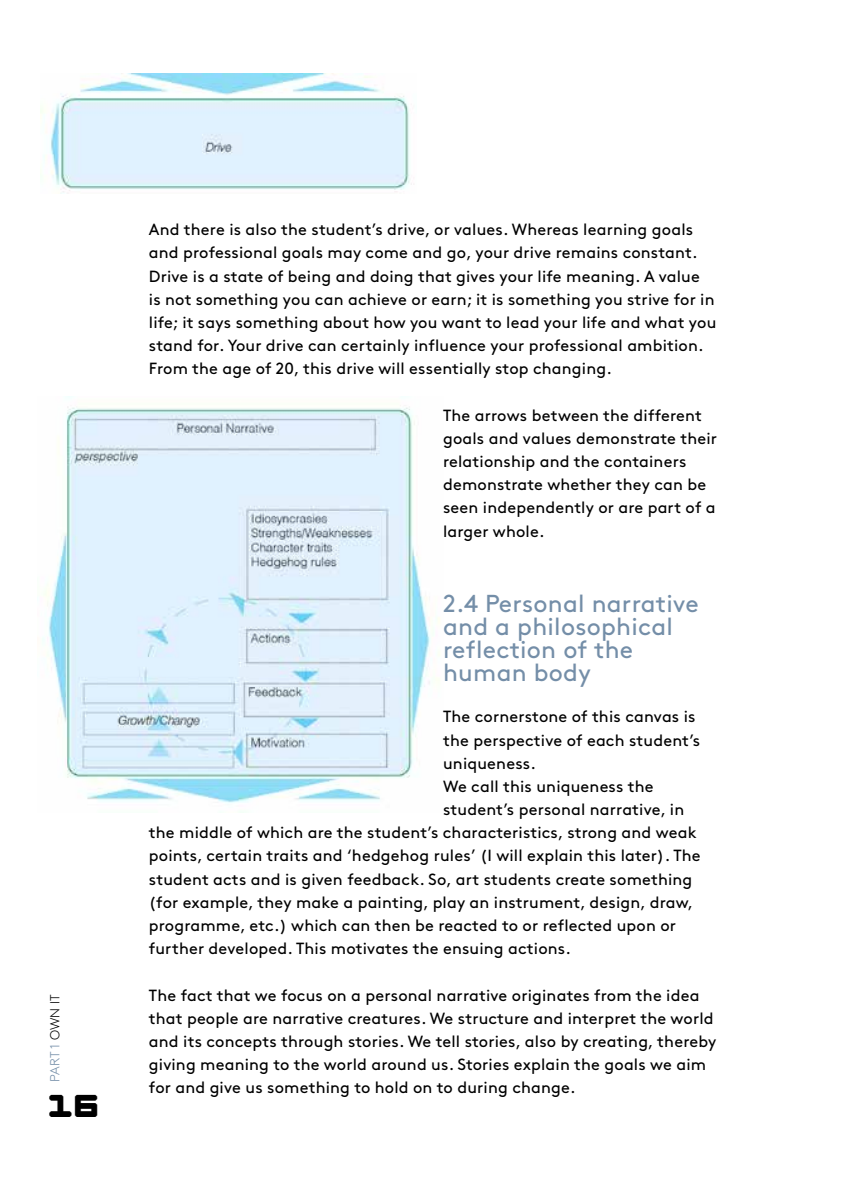
<style>
.page{position:relative;width:844px;height:1191px;background:#fff}
.page>*{position:absolute;margin:0;border:0;box-sizing:border-box;transform-origin:0 0}
.t1{font:24.5px/23.1px "Brown Std";letter-spacing:.01em;color:#748ea8}
.t2{font:24.5px "HKU";color:#000}
.t3{font:16.1px/23.1px "Brown Std";letter-spacing:.01em;color:#000}
.t4{font:300 13.12px "Brown Std";letter-spacing:.015em;color:#748ea8}
.s1{color:#000}
</style>
<div class="page">
<img style="left:42px;top:397px;width:398px;height:406px">
<img style="left:41px;top:74px;width:371px;height:120px">
<p class="t4" style="left:48px;top:1081px;width:89px;rotate:-90deg">PART 1 <span class="s1">OWN IT</span></p>
<h1 class="t2" style="left:50px;top:1093px;width:51px">16</h1>
<p class="t3" style="left:149px;top:218px;width:569px">And there is also the student’s drive, or values. Whereas learning goals and professional goals may come and go, your drive remains constant.<br>Drive is a state of being and doing that gives your life meaning. A value<br>is not something you can achieve or earn; it is something you strive for in life; it says something about how you want to lead your life and what you stand for. Your drive can certainly influence your professional ambition.<br>From the age of 20, this drive will essentially stop changing.</p>
<p class="t3" style="left:443px;top:404px;width:275px">The arrows between the different goals and values demonstrate their relationship and the containers demonstrate whether they can be seen independently or are part of a larger whole.</p>
<h1 class="t1" style="left:443px;top:591px;width:257px">2.4 Personal narrative and a philosophical reflection of the human body</h1>
<p class="t3" style="left:443px;top:705px;width:254px">The cornerstone of this canvas is</p>
<p class="t3" style="left:443px;top:728px;width:258px">the perspective of each student’s</p>
<p class="t3" style="left:443px;top:751px;width:94px">uniqueness.</p>
<p class="t3" style="left:443px;top:775px;width:212px">We call this uniqueness the</p>
<p class="t3" style="left:443px;top:798px;width:243px">student’s personal narrative, in</p>
<p class="t3" style="left:149px;top:821px;width:549px">the middle of which are the student’s characteristics, strong and weak</p>
<p class="t3" style="left:149px;top:844px;width:553px">points, certain traits and ‘hedgehog rules’ (I will explain this later). The</p>
<p class="t3" style="left:149px;top:867px;width:545px">student acts and is given feedback. So, art students create something</p>
<p class="t3" style="left:149px;top:890px;width:545px">(for example, they make a painting, play an instrument, design, draw,</p>
<p class="t3" style="left:149px;top:914px;width:528px">programme, etc.) which can then be reacted to or reflected upon or</p>
<p class="t3" style="left:149px;top:937px;width:423px">further developed. This motivates the ensuing actions.</p>
<p class="t3" style="left:149px;top:983px;width:569px">The fact that we focus on a personal narrative originates from the idea that people are narrative creatures. We structure and interpret the world and its concepts through stories. We tell stories, also by creating, thereby giving meaning to the world around us. Stories explain the goals we aim for and give us something to hold on to during change.</p>
</div>
